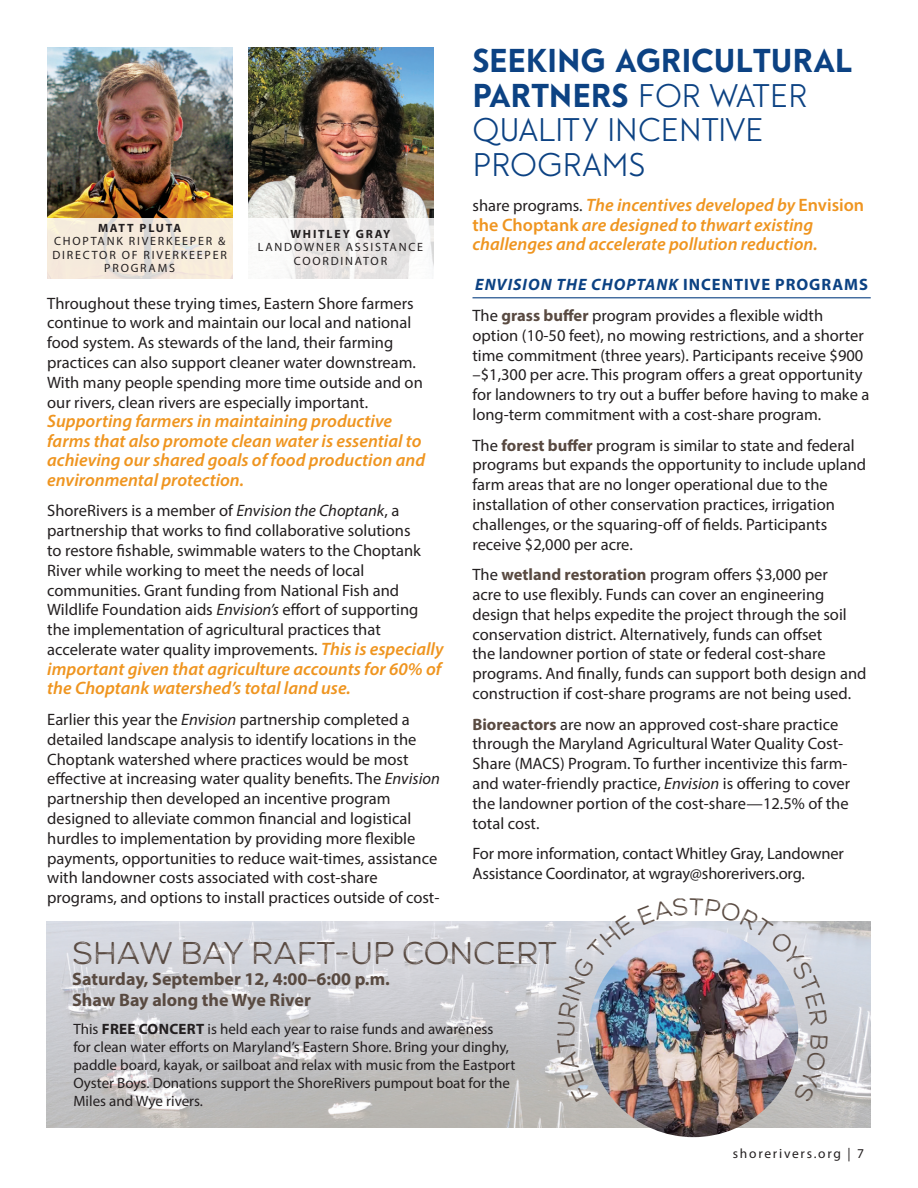
<style>
.page{position:relative;width:918px;height:1188px;background:#fff}
.page>*{position:absolute;margin:0;border:0;box-sizing:border-box;transform-origin:0 0}
.head{font:300 31.5px/34.5px "Guess Sans";color:#0c4283}
.head-2{font:31.5px "Nexa Rust Sans Book 03";color:#594a41}
.body{font:italic 600 18px/19.6px "Myriad Pro";color:#ef9520}
.body-2{font:700 18px "Myriad Pro";color:#594a41}
.body-3{font:16.5px/19.8px "Myriad Pro";color:#231f20}
.sub_underline{font:italic 700 16.5px "Myriad Pro";letter-spacing:.06em;color:#0c4283}
.body-4{font:15px/18px "Myriad Pro";color:#231f20}
.body-5{font:13.5px "Myriad Pro";letter-spacing:.13em;color:#231f20}
.body-6{font:12px/13.5px "Myriad Pro";letter-spacing:.15em;color:#231f20;text-align:center}
.body-7{font:700 12px "Myriad Pro";letter-spacing:.15em;color:#231f20}
.s1{font-style:italic}
.s2{font-weight:600;font-style:italic;font-size:18px;color:#ef9520}
.s3{font-weight:800}
.s4{font-weight:400;font-style:normal;font-size:16.5px;color:#231f20}
.s5{font-style:normal}
.s6{font-weight:700;color:#594a41}
.s7{font-weight:700}
</style>
<div class="page">
<img style="left:47px;top:47px;width:185px;height:231px">
<img style="left:248px;top:47px;width:185px;height:171px">
<svg style="left:48px;top:218px;width:185px;height:61px;background:#f3e9db"></svg>
<svg style="left:282px;top:218px;width:152px;height:61px;fill:#eae7e6"></svg>
<hr style="left:472px;top:297px;width:399px;height:1px;background:#0c4283">
<img style="left:46px;top:921px;width:825px;height:206px">
<img style="left:589px;top:928px;width:209px;height:209px;border-radius:105px">
<img style="left:557px;top:921px;width:271px;height:182px">
<p class="body-7" style="left:98px;top:220px;width:85px">MATT PLUTA</p>
<p class="body-6" style="left:52px;top:234px;width:176px">CHOPTANK RIVERKEEPER &amp;<br>DIRECTOR OF RIVERKEEPER<br>PROGRAMS</p>
<p class="body-7" style="left:291px;top:226px;width:102px">WHITLEY GRAY</p>
<p class="body-6" style="left:258px;top:240px;width:167px">LANDOWNER ASSISTANCE<br>COORDINATOR</p>
<p class="body-3" style="left:47px;top:293px;width:377px">Throughout these trying times, Eastern Shore farmers continue to work and maintain our local and national food system. As stewards of the land, their farming practices can also support cleaner water downstream.<br>With many people spending more time outside and on our rivers, clean rivers are especially important.</p>
<p class="body" style="left:47px;top:411px;width:379px">Supporting farmers in maintaining productive farms that also promote clean water is essential to achieving our shared goals of food production and environmental protection.</p>
<p class="body-3" style="left:47px;top:501px;width:398px">ShoreRivers is a member of <span class="s1">Envision the Choptank</span>, a partnership that works to find collaborative solutions<br>to restore fishable, swimmable waters to the Choptank River while working to meet the needs of local communities. Grant funding from National Fish and Wildlife Foundation aids <span class="s1">Envision’s</span> effort of supporting the implementation of agricultural practices that accelerate water quality improvements. <span class="s2">This is especially</span></p>
<p class="body" style="left:47px;top:658px;width:396px">important given that agriculture accounts for 60% of the Choptank watershed’s total land use.</p>
<p class="body-3" style="left:47px;top:709px;width:394px">Earlier this year the <span class="s1">Envision</span> partnership completed a detailed landscape analysis to identify locations in the Choptank watershed where practices would be most effective at increasing water quality benefits. The <span class="s1">Envision </span>partnership then developed an incentive program designed to alleviate common financial and logistical hurdles to implementation by providing more flexible payments, opportunities to reduce wait-times, assistance with landowner costs associated with cost-share programs, and options to install practices outside of cost-</p>
<p class="head" style="left:472px;top:44px;width:381px"><span class="s3">SEEKING AGRICULTURAL<br>PARTNERS</span> FOR WATER<br>QUALITY INCENTIVE<br>PROGRAMS</p>
<p class="body" style="left:472px;top:195px;width:393px"><span class="s4">share programs.</span> The incentives developed by <span class="s5">Envision the Choptank</span> are designed to thwart existing challenges and accelerate pollution reduction.</p>
<p class="sub_underline" style="left:475px;top:274px;width:394px">ENVISION THE CHOPTANK <span class="s5">INCENTIVE PROGRAMS</span></p>
<p class="body-3" style="left:472px;top:305px;width:398px">The <span class="s6">grass buffer</span> program provides a flexible width option (10-50 feet), no mowing restrictions, and a shorter time commitment (three years). Participants receive $900 –$1,300 per acre. This program offers a great opportunity for landowners to try out a buffer before having to make a long-term commitment with a cost-share program.</p>
<p class="body-3" style="left:472px;top:435px;width:395px">The <span class="s6">forest buffer</span> program is similar to state and federal programs but expands the opportunity to include upland farm areas that are no longer operational due to the installation of other conservation practices, irrigation challenges, or the squaring-off of fields. Participants receive $2,000 per acre.</p>
<p class="body-3" style="left:472px;top:565px;width:396px">The <span class="s6">wetland restoration</span> program offers $3,000 per<br>acre to use flexibly. Funds can cover an engineering design that helps expedite the project through the soil conservation district. Alternatively, funds can offset<br>the landowner portion of state or federal cost-share programs. And finally, funds can support both design and construction if cost-share programs are not being used.</p>
<p class="body-3" style="left:472px;top:714px;width:379px"><span class="s6">Bioreactors</span> are now an approved cost-share practice through the Maryland Agricultural Water Quality Cost-Share (MACS) Program. To further incentivize this farm&shy;and water-friendly practice, <span class="s1">Envision</span> is offering to cover the landowner portion of the cost-share—12.5% of the total cost.</p>
<p class="body-3" style="left:472px;top:844px;width:373px">For more information, contact Whitley Gray, Landowner<br>Assistance Coordinator, at wgray@shorerivers.org.</p>
<p class="head-2" style="left:72px;top:935px;width:486px">SHAW BAY RAFT-UP CONCERT</p>
<p class="body-2" style="left:72px;top:967px;width:319px">Saturday, September 12, 4:00–6:00 p.m.</p>
<p class="body-2" style="left:72px;top:988px;width:240px">Shaw Bay along the Wye River</p>
<p class="body-4" style="left:73px;top:1020px;width:444px">This <span class="s7">FREE CONCERT</span> is held each year to raise funds and awareness<br>for clean water efforts on Maryland’s Eastern Shore. Bring your dinghy, paddle board, kayak, or sailboat and relax with music from the Eastport Oyster Boys. Donations support the ShoreRivers pumpout boat for the Miles and Wye rivers.</p>
<p class="body-5" style="left:733px;top:1145px;width:133px">shorerivers.org | 7</p>
</div>
